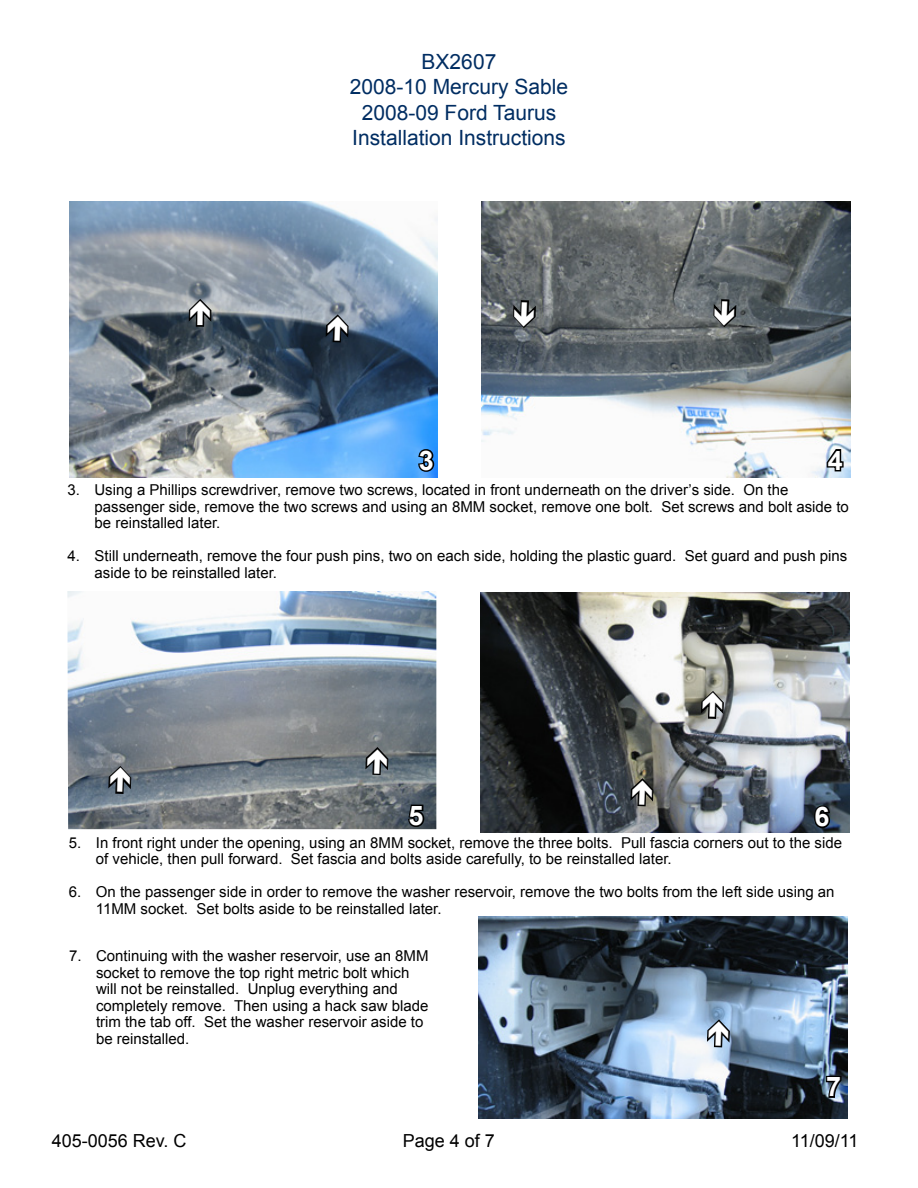
<style>
.page{position:relative;width:918px;height:1188px;background:#fff}
.page>*{position:absolute;margin:0;border:0;box-sizing:border-box;transform-origin:0 0}
.t1{font:700 27px "Arial";color:#fff}
.t2{font:21px/25.2px "Arial";color:#002d62;text-align:center}
.t3{font:18px "Arial";color:#000}
.t4{font:15px/16.5px "Arial";color:#000}
</style>
<div class="page">
<img style="left:69px;top:201px;width:369px;height:277px">
<svg style="left:417px;top:447px;width:19px;height:26px"></svg>
<img style="left:481px;top:201px;width:369px;height:277px">
<svg style="left:825px;top:446px;width:20px;height:27px"></svg>
<img style="left:67px;top:591px;width:369px;height:238px">
<svg style="left:406px;top:803px;width:21px;height:25px"></svg>
<img style="left:480px;top:592px;width:369px;height:240px">
<img style="left:478px;top:916px;width:370px;height:203px">
<svg style="left:824px;top:1074px;width:19px;height:25px"></svg>
<svg style="left:812px;top:804px;width:20px;height:26px"></svg>
<svg style="left:186px;top:297px;width:28px;height:31px"></svg>
<svg style="left:324px;top:312px;width:27px;height:32px"></svg>
<svg style="left:564px;top:284px;width:31px;height:28px"></svg>
<svg style="left:510px;top:299px;width:28px;height:31px"></svg>
<svg style="left:711px;top:298px;width:27px;height:31px"></svg>
<svg style="left:106px;top:764px;width:28px;height:32px"></svg>
<svg style="left:363px;top:745px;width:28px;height:32px"></svg>
<svg style="left:699px;top:689px;width:28px;height:32px"></svg>
<svg style="left:705px;top:1017px;width:28px;height:32px"></svg>
<svg style="left:628px;top:776px;width:28px;height:32px"></svg>
<h2 class="t2" style="left:350px;top:50px;width:220px">BX2607<br>2008-10 Mercury Sable<br>2008-09 Ford Taurus<br>Installation Instructions</h2>
<h1 class="t1" style="left:419px;top:443px;width:17px">3</h1>
<h1 class="t1" style="left:828px;top:442px;width:17px">4</h1>
<p class="t4" style="left:94px;top:482px;width:756px;text-indent:-27px">3. Using a Phillips screwdriver, remove two screws, located in front underneath on the driver’s side. On the passenger side, remove the two screws and using an 8MM socket, remove one bolt. Set screws and bolt aside to be reinstalled later.</p>
<p class="t4" style="left:94px;top:548px;width:754px;text-indent:-27px">4. Still underneath, remove the four push pins, two on each side, holding the plastic guard. Set guard and push pins aside to be reinstalled later.</p>
<h1 class="t1" style="left:409px;top:798px;width:17px">5</h1>
<h1 class="t1" style="left:814px;top:799px;width:17px">6</h1>
<p class="t4" style="left:96px;top:835px;width:748px;text-indent:-27px">5. In front right under the opening, using an 8MM socket, remove the three bolts. Pull fascia corners out to the side of vehicle, then pull forward. Set fascia and bolts aside carefully, to be reinstalled later.</p>
<p class="t4" style="left:96px;top:884px;width:740px;text-indent:-27px">6. On the passenger side in order to remove the washer reservoir, remove the two bolts from the left side using an<br>11MM socket. Set bolts aside to be reinstalled later.</p>
<p class="t4" style="left:96px;top:948px;width:334px;text-indent:-27px">7. Continuing with the washer reservoir, use an 8MM socket to remove the top right metric bolt which will not be reinstalled. Unplug everything and completely remove. Then using a hack saw blade trim the tab off. Set the washer reservoir aside to be reinstalled.</p>
<h1 class="t1" style="left:826px;top:1069px;width:17px">7</h1>
<p class="t3" style="left:52px;top:1129px;width:136px">405-0056 Rev. C</p>
<p class="t3" style="left:403px;top:1129px;width:94px">Page 4 of 7</p>
<p class="t3" style="left:791px;top:1129px;width:69px">11/09/11</p>
</div>
